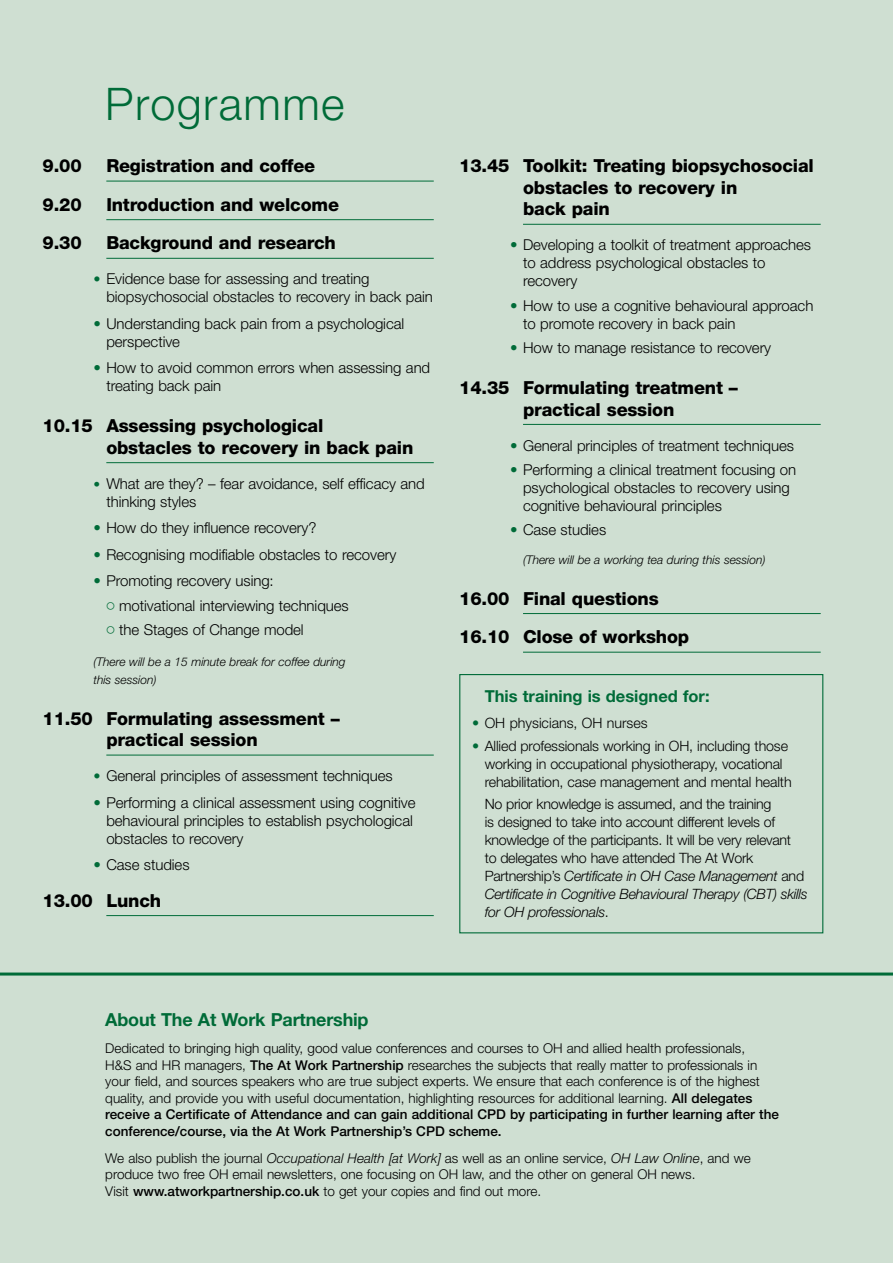
<style>
.page{position:relative;width:893px;height:1263px;background:#cfdfd2}
.page>*{position:absolute;margin:0;border:0;box-sizing:border-box;transform-origin:0 0}
.t1{font:300 45px "Helvetica Neue";letter-spacing:.03em;color:#006b38}
.t2{font:800 18px/21.6px "Helvetica Neue";letter-spacing:-.01em;color:#000}
.t3{font:700 18px "Helvetica Neue";letter-spacing:-.01em;color:#006b38}
.t4{font:700 16.5px "Helvetica Neue";color:#006b38}
.t5{font:300 15px/18px "Helvetica Neue";letter-spacing:-.005em;color:#000}
.t6{font:300 14.25px/18px "Helvetica Neue";letter-spacing:-.02em;color:#000}
.t7{font:300 14.25px "Helvetica Neue";color:#000}
.t8{font:300 13.5px/16.5px "Helvetica Neue";color:#000}
.t9{font:italic 300 12px/18px "Helvetica Neue";letter-spacing:-.005em;color:#000}
.s1{font-size:14.25px;color:#006b38}
.s2{color:#006b38}
.s3{font-size:13.5px;color:#006b38}
.s4{font-style:italic}
.s5{font-weight:500}
</style>
<div class="page">
<hr style="left:106px;top:181px;width:328px;height:1px;background:#006b38">
<hr style="left:106px;top:219px;width:328px;height:1px;background:#006b38">
<hr style="left:106px;top:258px;width:328px;height:1px;background:#006b38">
<hr style="left:106px;top:462px;width:328px;height:1px;background:#006b38">
<hr style="left:106px;top:755px;width:328px;height:1px;background:#006b38">
<hr style="left:106px;top:915px;width:328px;height:1px;background:#006b38">
<hr style="left:523px;top:224px;width:298px;height:1px;background:#006b38">
<hr style="left:523px;top:424px;width:298px;height:1px;background:#006b38">
<hr style="left:523px;top:613px;width:298px;height:1px;background:#006b38">
<hr style="left:523px;top:652px;width:298px;height:1px;background:#006b38">
<hr style="left:0;top:972px;width:893px;height:3px;background:#006b38">
<div style="left:459px;top:674px;width:364px;height:259px;border:1px solid #006b38"></div>
<h1 class="t1" style="left:105px;top:77px;width:241px">Programme</h1>
<p class="t2" style="left:43px;top:155px;width:41px">9.00</p>
<p class="t2" style="left:106px;top:155px;width:210px">Registration and coffee</p>
<p class="t2" style="left:43px;top:194px;width:41px">9.20</p>
<p class="t2" style="left:106px;top:194px;width:234px">Introduction and welcome</p>
<p class="t2" style="left:43px;top:232px;width:41px">9.30</p>
<p class="t2" style="left:106px;top:232px;width:231px">Background and research</p>
<p class="t5" style="left:106px;top:270px;width:328px;text-indent:-13px"><span class="s1">•</span> Evidence base for assessing and treating biopsychosocial obstacles to recovery in back pain</p>
<p class="t5" style="left:106px;top:314px;width:299px;text-indent:-13px"><span class="s2">•</span> Understanding back pain from a psychological perspective</p>
<p class="t5" style="left:106px;top:359px;width:325px;text-indent:-13px"><span class="s2">•</span> How to avoid common errors when assessing and treating back pain</p>
<p class="t2" style="left:106px;top:415px;width:309px;text-indent:-64px">10.15 Assessing psychological obstacles to recovery in back pain</p>
<p class="t5" style="left:106px;top:474px;width:320px;text-indent:-13px"><span class="s3">•</span> What are they? – fear avoidance, self efficacy and thinking styles</p>
<p class="t5" style="left:94px;top:519px;width:224px"><span class="s2">•</span> How do they influence recovery?</p>
<p class="t5" style="left:94px;top:545px;width:304px"><span class="s2">•</span> Recognising modifiable obstacles to recovery</p>
<p class="t5" style="left:119px;top:568px;width:231px;line-height:24.3px;text-indent:-26px"><span class="s2">•</span> Promoting recovery using: motivational interviewing techniques the Stages of Change model</p>
<p class="t9" style="left:94px;top:652px;width:253px">(There will be a 15 minute break for coffee during this session)</p>
<p class="t2" style="left:106px;top:707px;width:235px;text-indent:-64px">11.50 Formulating assessment – practical session</p>
<p class="t5" style="left:94px;top:766px;width:301px"><span class="s1">•</span> General principles of assessment techniques</p>
<p class="t5" style="left:106px;top:793px;width:311px;text-indent:-13px"><span class="s2">•</span> Performing a clinical assessment using cognitive behavioural principles to establish psychological obstacles to recovery</p>
<p class="t5" style="left:94px;top:855px;width:97px"><span class="s2">•</span> Case studies</p>
<p class="t2" style="left:43px;top:889px;width:120px">13.00 Lunch</p>
<p class="t2" style="left:523px;top:155px;width:292px;text-indent:-64px">13.45 Toolkit: Treating biopsychosocial obstacles to recovery in<br>back pain</p>
<p class="t5" style="left:523px;top:236px;width:290px;text-indent:-13px"><span class="s2">•</span> Developing a toolkit of treatment approaches to address psychological obstacles to recovery</p>
<p class="t5" style="left:523px;top:296px;width:292px;text-indent:-13px"><span class="s2">•</span> How to use a cognitive behavioural approach to promote recovery in back pain</p>
<p class="t5" style="left:510px;top:338px;width:262px"><span class="s2">•</span> How to manage resistance to recovery</p>
<p class="t2" style="left:459px;top:377px;width:280px;text-align:center">14.35 Formulating treatment – practical session</p>
<p class="t5" style="left:510px;top:436px;width:285px"><span class="s2">•</span> General principles of treatment techniques</p>
<p class="t5" style="left:523px;top:460px;width:275px;text-indent:-13px"><span class="s2">•</span> Performing a clinical treatment focusing on psychological obstacles to recovery using cognitive behavioural principles</p>
<p class="t5" style="left:510px;top:521px;width:97px"><span class="s2">•</span> Case studies</p>
<p class="t9" style="left:523px;top:550px;width:244px">(There will be a working tea during this session)</p>
<p class="t2" style="left:459px;top:579px;width:232px;line-height:38.5px">16.00 Final questions<br>16.10 Close of workshop</p>
<p class="t4" style="left:485px;top:686px;width:226px">This training is designed for:</p>
<p class="t7" style="left:472px;top:714px;width:177px"><span class="s2">•</span> OH physicians, OH nurses</p>
<p class="t6" style="left:485px;top:736px;width:308px;text-indent:-13px"><span class="s2">•</span> Allied professionals working in OH, including those working in occupational physiotherapy, vocational rehabilitation, case management and mental health</p>
<p class="t6" style="left:485px;top:794px;width:324px">No prior knowledge is assumed, and the training<br>is designed to take into account different levels of knowledge of the participants. It will be very relevant<br>to delegates who have attended The At Work Partnership’s <span class="s4">Certificate in OH Case Management</span> and <span class="s4">Certificate in Cognitive Behavioural Therapy (CBT) skills for OH professionals</span>.</p>
<p class="t3" style="left:105px;top:1008px;width:265px">About The At Work Partnership</p>
<p class="t8" style="left:105px;top:1040px;width:675px">Dedicated to bringing high quality, good value conferences and courses to OH and allied health professionals,<br>H&amp;S and HR managers, <span class="s5">The At Work Partnership</span> researches the subjects that really matter to professionals in your field, and sources speakers who are true subject experts. We ensure that each conference is of the highest quality, and provide you with useful documentation, highlighting resources for additional learning. <span class="s5">All delegates receive a Certificate of Attendance and can gain additional CPD by participating in further learning after the conference/course, via the At Work Partnership’s CPD scheme.</span></p>
<p class="t8" style="left:105px;top:1149px;width:647px">We also publish the journal <span class="s4">Occupational Health [at Work]</span> as well as an online service, <span class="s4">OH Law Online</span>, and we produce two free OH email newsletters, one focusing on OH law, and the other on general OH news.<br>Visit <span class="s5">www.atworkpartnership.co.uk</span> to get your copies and find out more.</p>
</div>
